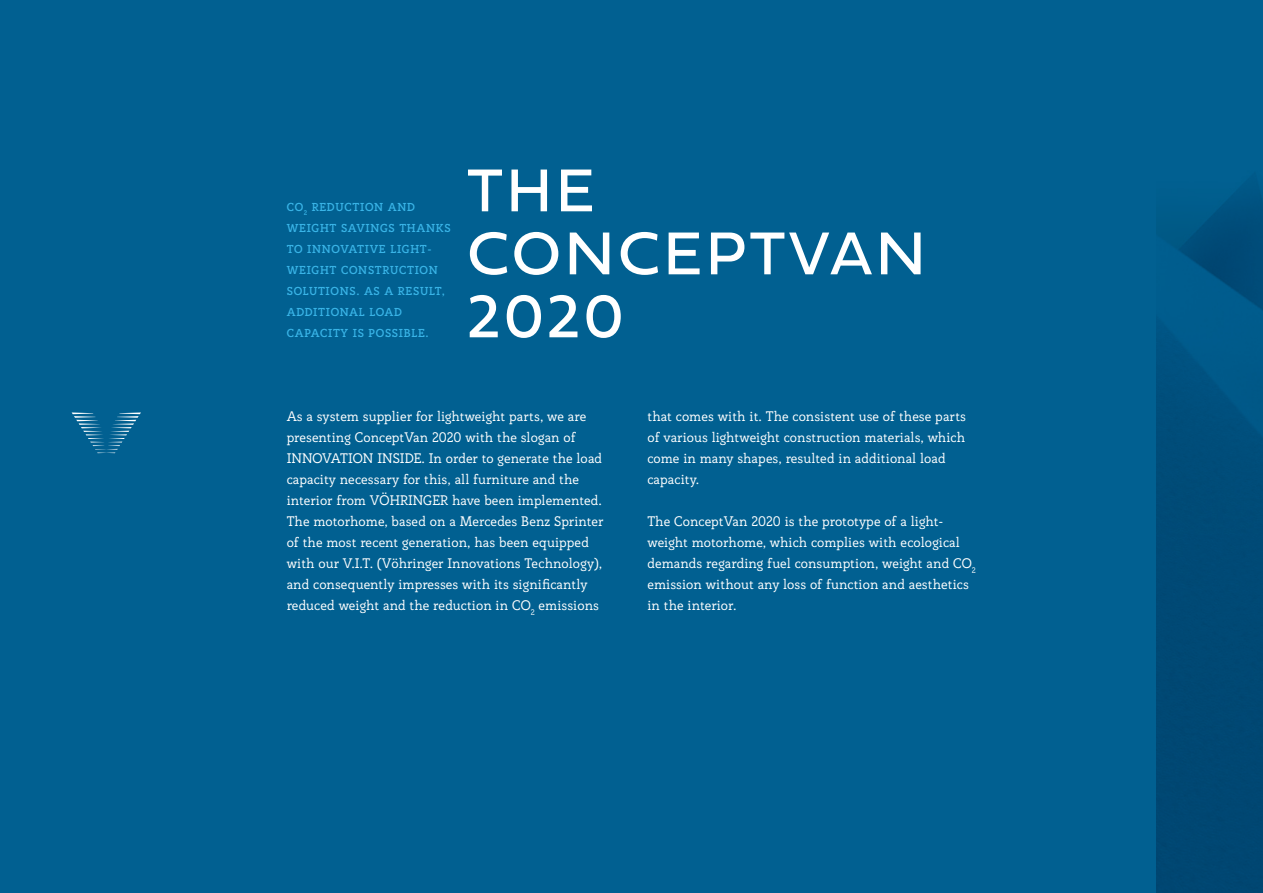
<style>
.page{position:relative;width:1263px;height:893px;background:#016091}
.page>*{position:absolute;margin:0;border:0;box-sizing:border-box;transform-origin:0 0}
.t1{font:63px/63px "Fieldwork Hum";letter-spacing:.05em;color:#fff}
.t2{font:13.5px/21px "Rogliano";color:#fff}
.t3{font:700 11.25px/21px "Rogliano";letter-spacing:.06em;color:#39b4e7}
</style>
<div class="page">
<svg style="left:72px;top:412px;width:69px;height:41px"></svg>
<p class="t3" style="left:287px;top:197px;width:165px">CO<sub>2</sub> REDUCTION AND<br>WEIGHT SAVINGS THANKS<br>TO INNOVATIVE LIGHT-<br>WEIGHT CONSTRUCTION<br>SOLUTIONS. AS A RESULT,<br>ADDITIONAL LOAD<br>CAPACITY IS POSSIBLE.</p>
<p class="t1" style="left:467px;top:156px;width:129px">THE</p>
<p class="t1" style="left:467px;top:219px;width:460px">CONCEPTVAN<br>2020</p>
<p class="t2" style="left:287px;top:406px;width:318px">As a system supplier for lightweight parts, we are presenting ConceptVan 2020 with the slogan of INNOVATION INSIDE. In order to generate the load capacity necessary for this, all furniture and the interior from VÖHRINGER have been implemented.<br>The motorhome, based on a Mercedes Benz Sprinter of the most recent generation, has been equipped with our V.I.T. (Vöhringer Innovations Technology), and consequently impresses with its significantly reduced weight and the reduction in CO<sub>2</sub> emissions</p>
<p class="t2" style="left:647px;top:406px;width:320px">that comes with it. The consistent use of these parts of various lightweight construction materials, which come in many shapes, resulted in additional load capacity.</p>
<p class="t2" style="left:647px;top:511px;width:330px">The ConceptVan 2020 is the prototype of a light&shy;weight motorhome, which complies with ecological demands regarding fuel consumption, weight and CO<sub>2 </sub>emission without any loss of function and aesthetics in the interior.</p>
</div>
